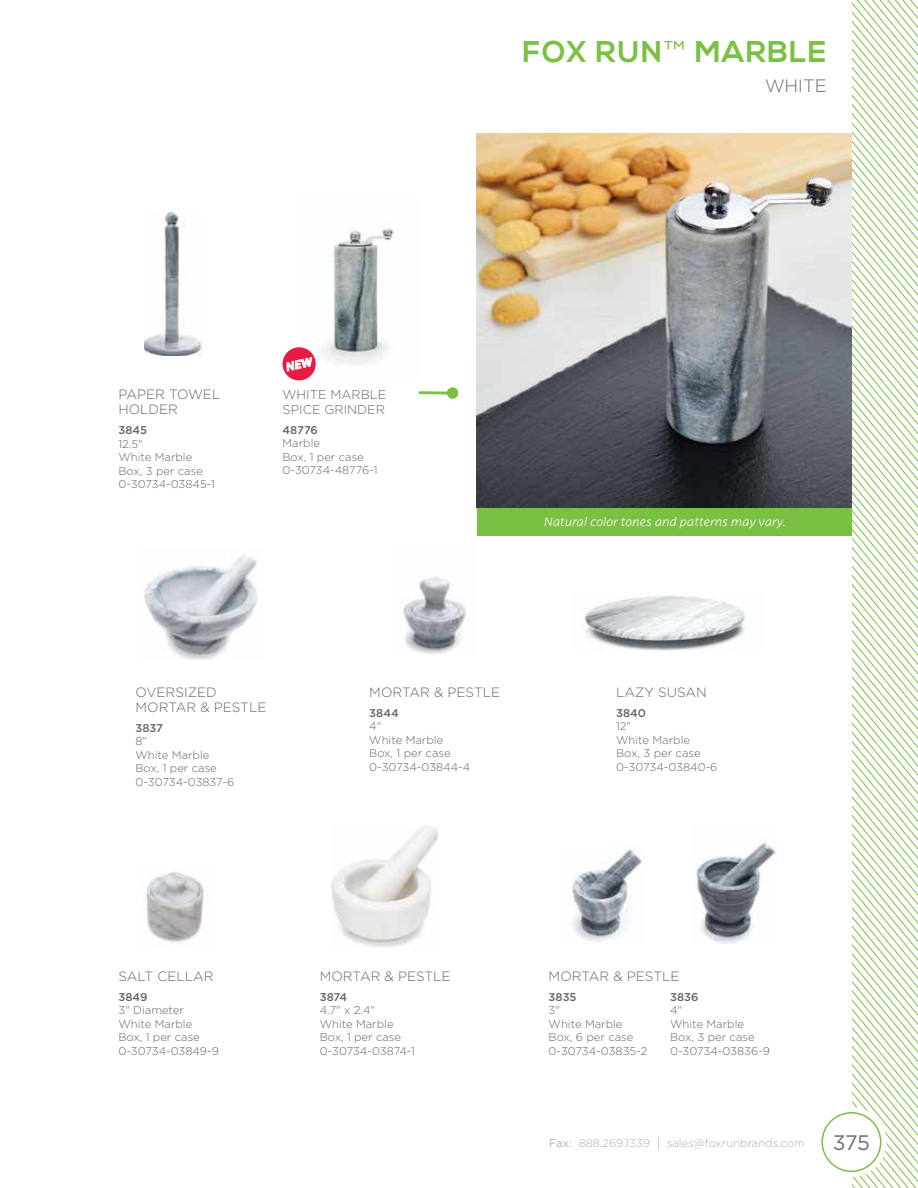
<style>
.page{position:relative;width:918px;height:1188px;background:#fff}
.page>*{position:absolute;margin:0;border:0;box-sizing:border-box;transform-origin:0 0}
.t1{font:700 30px "Nexa";letter-spacing:.04em;color:#7ac143}
.t2{font:21px "Gotham";color:#6d6e71}
.t3{font:300 18px "Nexa";letter-spacing:.04em;color:#6d6e71}
.t4{font:300 13.5px/15px "Gotham";color:#636466}
.t5{font:300 12.75px/15.3px "Gotham";color:#636466}
.t6{font:italic 300 12px "Latina Essential";letter-spacing:.02em;color:#fff}
.t7{font:300 11.25px/13.5px "Gotham";color:#636466}
.t8{font:300 11.25px "Gotham";color:#adafb2}
.t9{font:500 11.25px "Gotham";color:#636466}
.s1{font-weight:300}
.s2{font-weight:400}
.s3{font-size:13.5px;color:#7ac143}
</style>
<div class="page">
<svg style="left:852px;top:0;width:66px;height:1188px"></svg>
<div style="left:816px;top:1107px;width:71px;height:70px;background:#fff;border-radius:50%"></div>
<div style="left:821px;top:1112px;width:60px;height:60px;border:2px solid #7ac143;border-radius:50%"></div>
<img style="left:142px;top:872px;width:62px;height:71px">
<img style="left:331px;top:825px;width:107px;height:122px">
<img style="left:477px;top:133px;width:374px;height:375px">
<svg style="left:420px;top:391px;width:27px;height:4px"></svg>
<div style="left:447px;top:387px;width:11px;height:12px;background:#7ac143;border-radius:50%"></div>
<img style="left:696px;top:842px;width:80px;height:102px">
<img style="left:572px;top:849px;width:70px;height:93px">
<img style="left:144px;top:555px;width:113px;height:104px">
<img style="left:403px;top:577px;width:63px;height:77px">
<img style="left:584px;top:595px;width:162px;height:56px">
<img style="left:145px;top:212px;width:57px;height:144px">
<img style="left:296px;top:228px;width:98px;height:153px">
<div style="left:283px;top:347px;width:33px;height:33px;background:#e81b42;border-radius:50%"></div>
<div style="left:477px;top:508px;width:374px;height:28px;background:#7ac143"></div>
<svg style="left:286px;top:357px;width:28px;height:16px"></svg>
<h1 class="t1" style="left:523px;top:34px;width:305px">FOX RUN<span class="s1">™</span> MARBLE</h1>
<h3 class="t3" style="left:766px;top:76px;width:62px">WHITE</h3>
<p class="t4" style="left:118px;top:387px;width:103px">PAPER TOWEL<br>HOLDER</p>
<p class="t9" style="left:118px;top:424px;width:30px">3845</p>
<p class="t7" style="left:118px;top:437px;width:98px">12.5"<br>White Marble<br>Box, 3 per case<br>0-30734-03845-1</p>
<p class="t5" style="left:283px;top:386px;width:105px">WHITE MARBLE<br>SPICE GRINDER</p>
<p class="t9" style="left:283px;top:424px;width:37px">48776</p>
<p class="t7" style="left:283px;top:437px;width:96px">Marble<br>Box, 1 per case<br>0-30734-48776-1</p>
<p class="t6" style="left:544px;top:515px;width:243px">Natural color tones and patterns may vary.</p>
<p class="t4" style="left:136px;top:685px;width:132px">OVERSIZED<br>MORTAR &amp; PESTLE</p>
<p class="t9" style="left:136px;top:722px;width:29px">3837</p>
<p class="t7" style="left:136px;top:735px;width:100px">8"<br>White Marble<br>Box, 1 per case<br>0-30734-03837-6</p>
<p class="t4" style="left:369px;top:685px;width:132px">MORTAR &amp; PESTLE</p>
<p class="t9" style="left:369px;top:707px;width:31px">3844</p>
<p class="t7" style="left:369px;top:720px;width:102px">4"<br>White Marble<br>Box, 1 per case<br>0-30734-03844-4</p>
<p class="t4" style="left:616px;top:685px;width:92px">LAZY SUSAN</p>
<p class="t9" style="left:616px;top:707px;width:31px">3840</p>
<p class="t7" style="left:616px;top:720px;width:103px">12"<br>White Marble<br>Box, 3 per case<br>0-30734-03840-6</p>
<p class="t4" style="left:118px;top:969px;width:97px">SALT CELLAR</p>
<p class="t9" style="left:118px;top:991px;width:30px">3849</p>
<p class="t7" style="left:118px;top:1004px;width:102px">3" Diameter<br>White Marble<br>Box, 1 per case<br>0-30734-03849-9</p>
<p class="t4" style="left:320px;top:969px;width:132px">MORTAR &amp; PESTLE</p>
<p class="t9" style="left:320px;top:991px;width:29px">3874</p>
<p class="t7" style="left:320px;top:1004px;width:97px">4.7" x 2.4"<br>White Marble<br>Box, 1 per case<br>0-30734-03874-1</p>
<p class="t4" style="left:549px;top:969px;width:132px">MORTAR &amp; PESTLE</p>
<p class="t9" style="left:549px;top:991px;width:29px">3835</p>
<p class="t7" style="left:549px;top:1004px;width:100px">3"<br>White Marble<br>Box, 6 per case<br>0-30734-03835-2</p>
<p class="t9" style="left:670px;top:991px;width:30px">3836</p>
<p class="t7" style="left:670px;top:1004px;width:101px">4"<br>White Marble<br>Box, 3 per case<br>0-30734-03836-9</p>
<p class="t8" style="left:549px;top:1137px;width:257px"><span class="s2">Fax:</span> 888.269.1339 <span class="s3">|</span> sales@foxrunbrands.com</p>
<h2 class="t2" style="left:833px;top:1131px;width:39px">375</h2>
</div>
